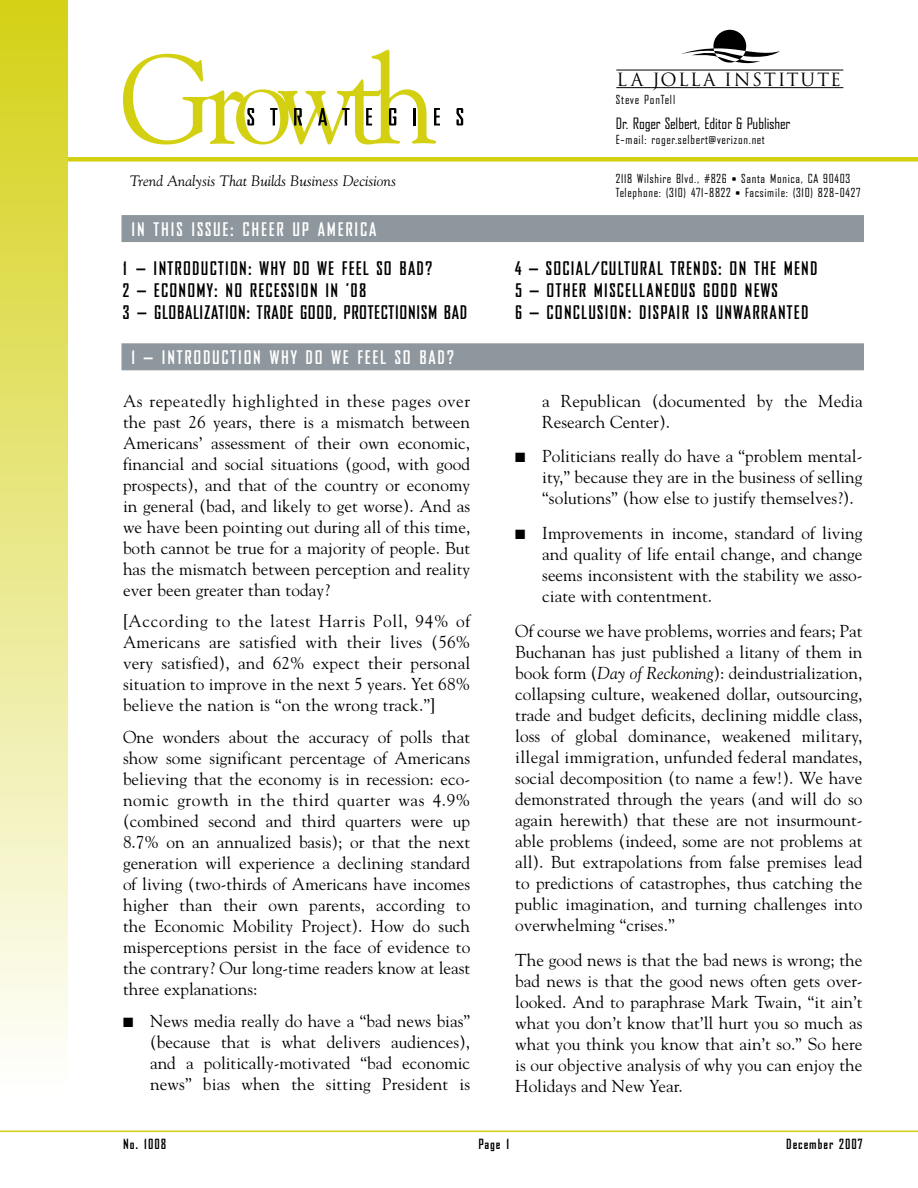
<style>
.page{position:relative;width:918px;height:1188px;background:#fff}
.page>*{position:absolute;margin:0;border:0;box-sizing:border-box;transform-origin:0 0}
.t1{font:700 18px/21.6px "Bureau Agency";letter-spacing:.04em;color:#000}
.t2{font:700 18px/21.6px "Bureau Agency";letter-spacing:.07em;color:#000}
.t3{font:700 18px "Bureau Agency";letter-spacing:.1em;color:#fff}
.t4{font:17.7px "Trajan";letter-spacing:.09em;color:#000}
.t5{font:17.25px/21px "Goudy";color:#000;text-align:justify}
.t6{font:italic 15px "Goudy";color:#000}
.t7{font:15px "Bureau Agency";color:#000}
.t8{font:700 13.5px "Bureau Agency";letter-spacing:.075em;color:#000}
.t9{font:13.5px "Zapf Dingbats ITC";color:#000}
.t10{font:12px/13.5px "Bureau Agency";letter-spacing:.06em;color:#000}
.s1{font-size:10.5px}
.s2{font-style:italic}
</style>
<div class="page">
<div style="left:0;top:157px;width:918px;height:5px;background:#d3d011"></div>
<hr style="left:616px;top:87px;width:227px;height:1px;background:#000">
<hr style="left:616px;top:70px;width:227px;height:1px;background:#000">
<div style="left:713px;top:30px;width:33px;height:33px;background:#000;border-radius:50%"></div>
<svg style="left:681px;top:47px;width:99px;height:17px"></svg>
<div style="left:0;top:0;width:68px;height:1097px;background:linear-gradient(to bottom,#d4d115,#fff)"></div>
<svg style="left:123px;top:50px;width:317px;height:95px"></svg>
<svg style="left:456px;top:108px;width:7px;height:17px"></svg>
<div style="left:122px;top:215px;width:742px;height:27px;background:#8e979d"></div>
<div style="left:122px;top:343px;width:742px;height:27px;background:#8e979d"></div>
<hr style="left:0;top:1131px;width:918px;height:1px;background:#d3d011">
<p class="t4" style="left:617px;top:69px;width:226px">L A JOLLA INSTITUTE</p>
<p class="t10" style="left:616px;top:93px;width:61px">Steve PonTell</p>
<p class="t6" style="left:130px;top:172px;width:268px">Trend Analysis That Builds Business Decisions</p>
<p class="t3" style="left:131px;top:219px;width:231px">IN THIS ISSUE: CHEER UP AMERICA</p>
<p class="t7" style="left:616px;top:116px;width:176px">Dr. Roger Selbert, Editor &amp; Publisher</p>
<p class="t10" style="left:616px;top:134px;width:150px">E-mail: roger.selbert@verizon.net</p>
<p class="t10" style="left:616px;top:172px;width:246px">2118 Wilshire Blvd., #826 <span class="s1">•</span> Santa Monica, CA 90403<br>Telephone: (310) 471-8822 <span class="s1">•</span> Facsimile: (310) 828-0427</p>
<p class="t1" style="left:123px;top:258px;width:346px">1 – INTRODUCTION: WHY DO WE FEEL SO BAD?<br>2 – ECONOMY: NO RECESSION IN ’08<br>3 – GLOBALIZATION: TRADE GOOD, PROTECTIONISM BAD</p>
<p class="t2" style="left:515px;top:258px;width:164px">4 – SOCIAL/CULTURAL TREN</p>
<p class="t2" style="left:702px;top:258px;width:61px">DS: ON THE</p>
<p class="t2" style="left:784px;top:258px;width:35px">MEN D</p>
<p class="t2" style="left:515px;top:280px;width:50px">5 – OTHER</p>
<p class="t2" style="left:515px;top:280px;width:295px;text-indent:79px">MISCELLANEOUS GOOD NEWS<br>6 – CONCLUSION: DISPAIR IS UNWARRANTED</p>
<p class="t3" style="left:131px;top:347px;width:324px">1 – INTRODUCTION WHY DO WE FEEL SO BAD?</p>
<p class="t5" style="left:123px;top:390px;width:349px">As repeatedly highlighted in these pages over the past 26 years, there is a mismatch between Americans’ assessment of their own economic, financial and social situations (good, with good prospects), and that of the country or economy in general (bad, and likely to get worse). And as we have been pointing out during all of this time, both cannot be true for a majority of people. But has the mismatch between perception and reality ever been greater than today?</p>
<p class="t5" style="left:123px;top:610px;width:349px">[According to the latest Harris Poll, 94% of Americans are satisfied with their lives (56% very satisfied), and 62% expect their personal situation to improve in the next 5 years. Yet 68% believe the nation is “on the wrong track.”]</p>
<p class="t5" style="left:123px;top:726px;width:349px">One wonders about the accuracy of polls that show some significant percentage of Americans believing that the economy is in recession: eco&shy;nomic growth in the third quarter was 4.9% (combined second and third quarters were up 8.7% on an annualized basis); or that the next generation will experience a declining standard of living (two-thirds of Americans have incomes higher than their own parents, according to the Economic Mobility Project). How do such misperceptions persist in the face of evidence to the contrary? Our long-time readers know at least three explanations:</p>
<p class="t5" style="left:150px;top:1010px;width:322px">News media really do have a “bad news bias” (because that is what delivers audiences), and a politically-motivated “bad economic news” bias when the sitting President is</p>
<p class="t9" style="left:123px;top:1016px;width:12px">■</p>
<p class="t5" style="left:542px;top:390px;width:322px">a Republican (documented by the Media<br>Research Center).</p>
<p class="t5" style="left:542px;top:445px;width:322px">Politicians really do have a “problem mental&shy;ity,” because they are in the business of selling “solutions” (how else to justify themselves?).</p>
<p class="t5" style="left:542px;top:522px;width:322px">Improvements in income, standard of living and quality of life entail change, and change seems inconsistent with the stability we asso&shy;ciate with contentment.</p>
<p class="t5" style="left:515px;top:620px;width:349px">Of course we have problems, worries and fears; Pat Buchanan has just published a litany of them in book form (<span class="s2">Day of Reckoning</span>): deindustrialization, collapsing culture, weakened dollar, outsourcing, trade and budget deficits, declining middle class, loss of global dominance, weakened military, illegal immigration, unfunded federal mandates, social decomposition (to name a few!). We have demonstrated through the years (and will do so again herewith) that these are not insurmount&shy;able problems (indeed, some are not problems at all). But extrapolations from false premises lead to predictions of catastrophes, thus catching the public imagination, and turning challenges into overwhelming “crises.”</p>
<p class="t5" style="left:515px;top:949px;width:349px">The good news is that the bad news is wrong; the bad news is that the good news often gets over&shy;looked. And to paraphrase Mark Twain, “it ain’t what you don’t know that’ll hurt you so much as what you think you know that ain’t so.” So here is our objective analysis of why you can enjoy the Holidays and New Year.</p>
<p class="t9" style="left:515px;top:451px;width:12px">■</p>
<p class="t9" style="left:515px;top:528px;width:12px">■</p>
<p class="t8" style="left:123px;top:1137px;width:45px">NO. 1008</p>
<p class="t8" style="left:478px;top:1137px;width:32px">PAGE 1</p>
<p class="t8" style="left:786px;top:1137px;width:78px">DECEMBER 2007</p>
</div>
